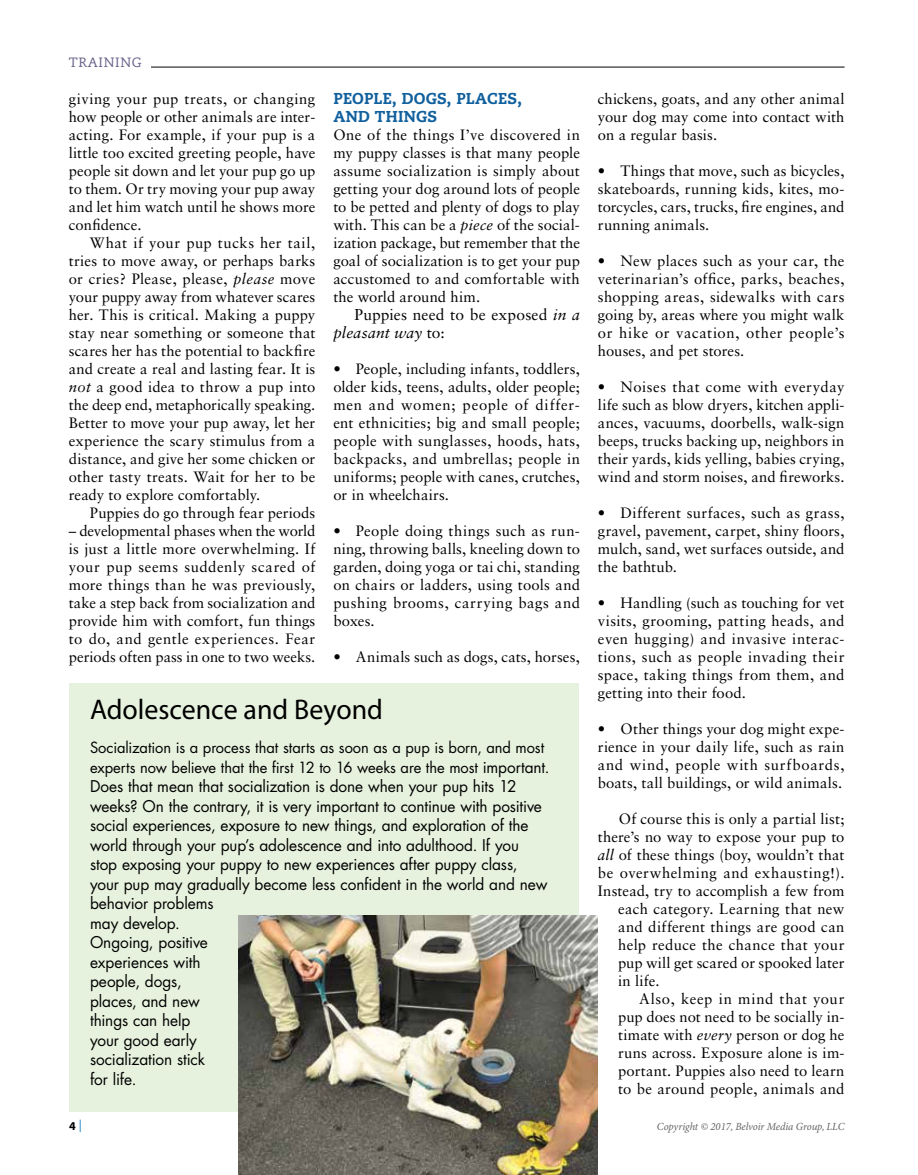
<style>
.page{position:relative;width:918px;height:1175px;background:#fff}
.page>*{position:absolute;margin:0;border:0;box-sizing:border-box;transform-origin:0 0}
.t1{font:28.5px "Myriad Pro";color:#000}
.t2{font:15.75px/19.5px "Futura Std";letter-spacing:-.005em;color:#000}
.t3{font:15.75px/18px "Sabon LT Std";letter-spacing:.015em;color:#000}
.t4{font:800 15.75px/18px "Caecilia LT Std";letter-spacing:.02em;color:#10609e}
.t5{font:15px/18px "Sabon LT Std";letter-spacing:.01em;color:#000;text-align:justify}
.t6{font:15px/19.5px "Futura Std";letter-spacing:-.005em;color:#000}
.t7{font:15px "Sabon LT Std";letter-spacing:.04em;color:#000}
.t8{font:15px "Sabon LT Std";letter-spacing:.045em;color:#000}
.t9{font:13.5px "Caecilia LT Std";letter-spacing:.05em;color:#69618a}
.t10{font:700 12px "Myriad Pro";color:#000}
.t11{font:italic 10.8px "Minion Pro";letter-spacing:-.01em;color:#636466}
.s1{font-style:italic}
.s2{font-size:15.75px}
.s3{font-family:"Minion Pro";font-weight:400;font-size:12.45px;color:#0079c1}
</style>
<div class="page">
<hr style="left:151px;top:67px;width:694px;height:1px;background:#000">
<div style="left:69px;top:683px;width:510px;height:429px;background:#e7f2de"></div>
<img style="left:239px;top:915px;width:359px;height:259px">
<p class="t9" style="left:69px;top:55px;width:74px">TRAINING</p>
<p class="t5" style="left:69px;top:89px;width:248px">giving your pup treats, or changing how people or other animals are inter&shy;acting. For example, if your pup is a little too excited greeting people, have people sit down and let your pup go up to them. Or try moving your pup away and let him watch until he shows more confidence.</p>
<p class="t5" style="left:69px;top:233px;width:248px;text-indent:21px">What if your pup tucks her tail, tries to move away, or perhaps barks or cries? Please, please, <span class="s1">please</span> move your puppy away from whatever scares her. This is critical. Making a puppy stay near something or someone that scares her has the potential to backfire and create a real and lasting fear. It is <span class="s1">not</span> a good idea to throw a pup into the deep end, metaphorically speaking.<br>Better to move your pup away, let her experience the scary stimulus from a distance, and give her some chicken or other tasty treats. Wait for her to be ready to explore comfortably.</p>
<p class="t5" style="left:90px;top:503px;width:227px">Puppies do go through fear periods</p>
<p class="t5" style="left:69px;top:521px;width:248px">– developmental phases when the world is just a little more overwhelming. If your pup seems suddenly scared of more things than he was previously, take a step back from socialization and provide him with comfort, fun things to do, and gentle experiences. Fear periods often pass in one to two weeks.</p>
<p class="t4" style="left:333px;top:89px;width:190px">PEOPLE, DOGS, PLACES,<br>AND THINGS</p>
<p class="t5" style="left:333px;top:125px;width:248px">One of the things I’ve discovered in my puppy classes is that many people assume socialization is simply about getting your dog around lots of people to be petted and plenty of dogs to play with. This can be a <span class="s1">piece</span> of the social&shy;ization package, but remember that the goal of socialization is to get your pup accustomed to and comfortable with the world around him.</p>
<p class="t3" style="left:333px;top:305px;width:248px;text-indent:21px">Puppies need to be exposed <span class="s1">in a pleasant way</span> to:</p>
<p class="t5" style="left:333px;top:359px;width:248px">• People, including infants, toddlers, older kids, teens, adults, older people; men and women; people of differ&shy;ent ethnicities; big and small people; people with sunglasses, hoods, hats, backpacks, and umbrellas; people in uniforms; people with canes, crutches, or in wheelchairs.</p>
<p class="t5" style="left:333px;top:521px;width:248px">• People doing things such as run&shy;ning, throwing balls, kneeling down to garden, doing yoga or tai chi, standing on chairs or ladders, using tools and pushing brooms, carrying bags and boxes.</p>
<p class="t5" style="left:333px;top:647px;width:248px">• Animals such as dogs, cats, horses,</p>
<h1 class="t1" style="left:90px;top:691px;width:294px">Adolescence and Beyond</h1>
<p class="t6" style="left:90px;top:738px;width:461px">Socialization is a process that starts as soon as a pup is born, and most experts now believe that the first 12 to 16 weeks are the most <span class="s2">important.</span></p>
<p class="t2" style="left:90px;top:776px;width:459px">Does that mean that socialization is done when your pup hits 12 weeks? On the contrary, it is very important to continue with positive social experiences, exposure to new things, and exploration of the world through your pup’s adolescence and into adulthood. If you stop exposing your puppy to new experiences after puppy class, your pup may gradually become less confident in the world and new behavior problems<br>may develop.<br>Ongoing, positive<br>experiences with<br>people, dogs,<br>places, and new<br>things can help<br>your good early<br>socialization stick<br>for life.</p>
<p class="t5" style="left:598px;top:89px;width:248px">chickens, goats, and any other animal your dog may come into contact with on a regular basis.</p>
<p class="t5" style="left:598px;top:161px;width:248px">• Things that move, such as bicycles, skateboards, running kids, kites, mo&shy;torcycles, cars, trucks, fire engines, and running animals.</p>
<p class="t5" style="left:598px;top:251px;width:248px">• New places such as your car, the veterinarian’s office, parks, beaches, shopping areas, sidewalks with cars going by, areas where you might walk or hike or vacation, other people’s houses, and pet stores.</p>
<p class="t5" style="left:598px;top:377px;width:248px">• Noises that come with everyday life such as blow dryers, kitchen appli&shy;ances, vacuums, doorbells, walk-sign beeps, trucks backing up, neighbors in their yards, kids yelling, babies crying, wind and storm noises, and fireworks.</p>
<p class="t5" style="left:598px;top:503px;width:248px">• Different surfaces, such as grass, gravel, pavement, carpet, shiny floors, mulch, sand, wet surfaces outside, and the bathtub.</p>
<p class="t5" style="left:598px;top:593px;width:248px">• Handling (such as touching for vet visits, grooming, patting heads, and even hugging) and invasive interac&shy;tions, such as people invading their space, taking things from them, and getting into their food.</p>
<p class="t5" style="left:598px;top:719px;width:248px">• Other things your dog might expe&shy;rience in your daily life, such as rain and wind, people with surfboards, boats, tall buildings, or wild animals.</p>
<p class="t5" style="left:619px;top:809px;width:227px">Of course this is only a partial list;</p>
<p class="t5" style="left:598px;top:827px;width:248px">there’s no way to expose your pup to</p>
<p class="t5" style="left:598px;top:845px;width:248px"><span class="s1">all</span> of these things (boy, wouldn’t that</p>
<p class="t7" style="left:598px;top:863px;width:248px">be overwhelming and exhausting!).</p>
<p class="t5" style="left:598px;top:881px;width:248px">Instead, try to accomplish a few from</p>
<p class="t5" style="left:618px;top:899px;width:228px">each category. Learning that new</p>
<p class="t5" style="left:618px;top:917px;width:228px">and different things are good can</p>
<p class="t5" style="left:618px;top:935px;width:228px">help reduce the chance that your</p>
<p class="t5" style="left:618px;top:953px;width:228px">pup will get scared or spooked later</p>
<p class="t5" style="left:618px;top:971px;width:43px">in life.</p>
<p class="t8" style="left:639px;top:989px;width:207px">Also, keep in mind that your</p>
<p class="t5" style="left:618px;top:1007px;width:228px">pup does not need to be socially in-</p>
<p class="t5" style="left:618px;top:1025px;width:228px">timate with <span class="s1">every</span> person or dog he</p>
<p class="t5" style="left:618px;top:1043px;width:228px">runs across. Exposure alone is im-</p>
<p class="t5" style="left:618px;top:1061px;width:228px">portant. Puppies also need to learn</p>
<p class="t5" style="left:618px;top:1079px;width:228px">to be around people, animals and</p>
<p class="t10" style="left:69px;top:1118px;width:14px">4 <span class="s3">|</span></p>
<p class="t11" style="left:657px;top:1120px;width:189px">Copyright © 2017, Belvoir Media Group, LLC</p>
</div>
